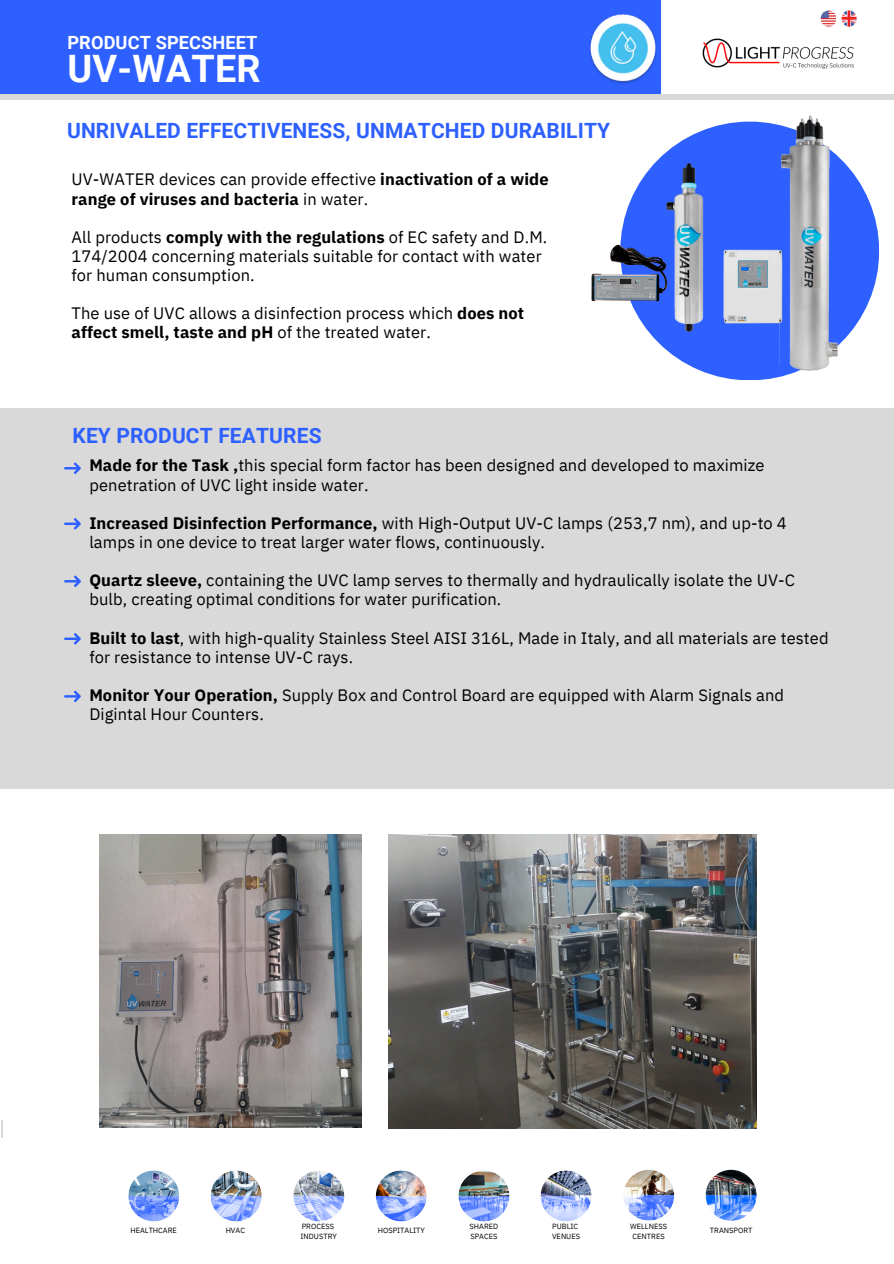
<style>
.page{position:relative;width:894px;height:1264px;background:#fff}
.page>*{position:absolute;margin:0;border:0;box-sizing:border-box;transform-origin:0 0}
.t1{font:700 37.8px "Roboto";letter-spacing:.005em;color:#fff}
.t2{font:700 21px "Roboto";letter-spacing:.005em;color:#2d60ff}
.t3{font:700 18.15px "Roboto";letter-spacing:.005em;color:#fff}
.t4{font:16.5px/19.2px "IBM Plex Sans";letter-spacing:.005em;color:#000}
.t5{font:700 16.5px/19.2px "IBM Plex Sans";letter-spacing:.005em;color:#000}
.t6{font:7.5px "IBM Plex Sans";color:#000}
.s1{font-weight:400}
.s2{font-weight:700}
</style>
<div class="page">
<svg style="left:1px;top:1120px;width:2px;height:18px"></svg>
<div style="left:620px;top:122px;width:258px;height:258px;background:#2d60ff;border-radius:50%"></div>
<div style="left:0;top:0;width:660px;height:96px;background:#2d60ff"></div>
<div style="left:0;top:94px;width:893px;height:6px;background:#d9d9d9"></div>
<img style="left:820px;top:11px;width:14px;height:15px">
<img style="left:841px;top:11px;width:15px;height:15px">
<div style="left:0;top:408px;width:893px;height:380px;background:#d9d9d9"></div>
<img style="left:388px;top:834px;width:368px;height:294px">
<img style="left:99px;top:834px;width:262px;height:293px">
<img style="left:702px;top:38px;width:152px;height:31px">
<svg style="left:64px;top:463px;width:17px;height:11px"></svg>
<svg style="left:64px;top:518px;width:17px;height:11px"></svg>
<svg style="left:64px;top:575px;width:17px;height:12px"></svg>
<svg style="left:64px;top:633px;width:17px;height:11px"></svg>
<svg style="left:64px;top:691px;width:17px;height:11px"></svg>
<img style="left:589px;top:14px;width:68px;height:70px">
<img style="left:666px;top:163px;width:38px;height:169px">
<img style="left:779px;top:115px;width:77px;height:262px">
<img style="left:723px;top:232px;width:63px;height:113px">
<img style="left:591px;top:240px;width:85px;height:70px">
<img style="left:128px;top:1170px;width:51px;height:51px;border-radius:50%">
<img style="left:211px;top:1170px;width:51px;height:51px;border-radius:50%">
<img style="left:293px;top:1170px;width:51px;height:51px;border-radius:50%">
<img style="left:376px;top:1170px;width:51px;height:51px;border-radius:50%">
<img style="left:458px;top:1170px;width:51px;height:51px;border-radius:50%">
<img style="left:540px;top:1170px;width:51px;height:51px;border-radius:50%">
<img style="left:623px;top:1169px;width:51px;height:51px;border-radius:50%">
<img style="left:705px;top:1169px;width:51px;height:51px;border-radius:50%">
<p class="t3" style="left:67px;top:32px;width:191px">PRODUCT SPECSHEET</p>
<p class="t1" style="left:67px;top:47px;width:195px">UV-WATER</p>
<p class="t2" style="left:67px;top:119px;width:544px">UNRIVALED EFFECTIVENESS, UNMATCHED DURABILITY</p>
<h1 class="t5" style="left:71px;top:169px;width:478px"><span class="s1">UV-WATER devices can provide effective</span> inactivation of a wide range of viruses and bacteria <span class="s1">in water.</span></h1>
<p class="t4" style="left:71px;top:227px;width:477px">All products <span class="s2">comply with the regulations</span> of EC safety and D.M.<br>174/2004 concerning materials suitable for contact with water for human consumption.</p>
<p class="t4" style="left:71px;top:303px;width:454px">The use of UVC allows a disinfection process which <span class="s2">does not affect smell, taste and pH</span> of the treated water.</p>
<p class="t2" style="left:72px;top:424px;width:250px">KEY PRODUCT FEATURES</p>
<p class="t4" style="left:89px;top:455px;width:676px"><span class="s2">Made for the Task ,</span>this special form factor has been designed and developed to maximize penetration of UVC light inside water.</p>
<h3 class="t4" style="left:89px;top:513px;width:698px"><span class="s2">Increased Disinfection Performance,</span> with High-Output UV-C lamps (253,7 nm), and up-to 4 lamps in one device to treat larger water flows, continuously.</h3>
<h3 class="t4" style="left:89px;top:570px;width:707px"><span class="s2">Quartz sleeve,</span> containing the UVC lamp serves to thermally and hydraulically isolate the UV-C bulb, creating optimal conditions for water purification.</h3>
<h3 class="t4" style="left:89px;top:628px;width:740px"><span class="s2">Built to last</span>, with high-quality Stainless Steel AISI 316L, Made in Italy, and all materials are tested for resistance to intense UV-C rays.</h3>
<p class="t4" style="left:89px;top:685px;width:696px"><span class="s2">Monitor Your Operation,</span> Supply Box and Control Board are equipped with Alarm Signals and<br>Digintal Hour Counters.</p>
<h3 class="t6" style="left:130px;top:1225px;width:48px">HEALTHCARE</h3>
<h3 class="t6" style="left:225px;top:1225px;width:21px">HVAC</h3>
<p class="t6" style="left:301px;top:1221px;width:34px">PROCESS</p>
<p class="t6" style="left:300px;top:1231px;width:38px">INDUSTRY</p>
<p class="t6" style="left:377px;top:1225px;width:49px">HOSPITALITY</p>
<p class="t6" style="left:469px;top:1221px;width:30px">SHARED</p>
<p class="t6" style="left:470px;top:1231px;width:29px">SPACES</p>
<p class="t6" style="left:552px;top:1221px;width:27px">PUBLIC</p>
<p class="t6" style="left:552px;top:1231px;width:30px">VENUES</p>
<p class="t6" style="left:630px;top:1221px;width:38px">WELLNESS</p>
<p class="t6" style="left:632px;top:1231px;width:34px">CENTRES</p>
<p class="t6" style="left:709px;top:1225px;width:44px">TRANSPORT</p>
</div>
